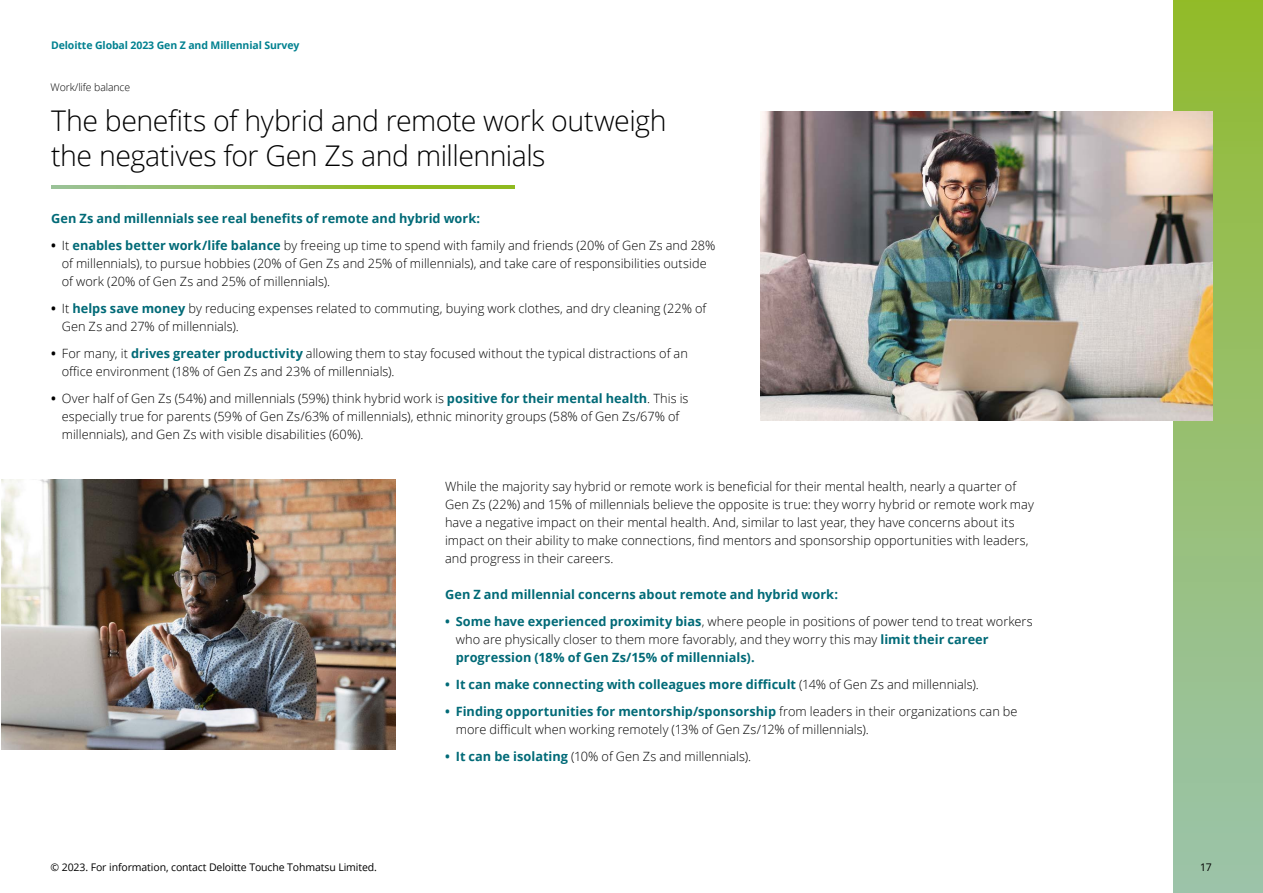
<style>
.page{position:relative;width:1263px;height:893px;background:#fff}
.page>*{position:absolute;margin:0;border:0;box-sizing:border-box;transform-origin:0 0}
.t1{font:300 28.5px/34.5px "Open Sans";letter-spacing:-.015em;color:#000}
.t2{font:300 12.75px/18px "Open Sans";letter-spacing:.005em;color:#000}
.t3{font:700 12.75px "Open Sans";color:#006a77}
.t4{font:10.5px "Open Sans";letter-spacing:-.01em;color:#000}
.t5{font:700 10.5px "Open Sans";letter-spacing:-.01em;color:#008190}
.t6{font:300 10.5px "Open Sans";letter-spacing:-.01em;color:#000}
.s1{font-weight:700}
.s2{font-weight:700;color:#006a77}
.s3{font-weight:300;color:#000}
</style>
<div class="page">
<div style="left:1173px;top:0;width:90px;height:893px;background:linear-gradient(to bottom,#93bb2f,#9cc4af)"></div>
<img style="left:761px;top:112px;width:451px;height:308px">
<svg style="left:51px;top:185px;width:464px;height:3px"></svg>
<img style="left:1px;top:479px;width:394px;height:270px">
<p class="t5" style="left:51px;top:37px;width:250px">Deloitte Global 2023 Gen Z and Millennial Survey</p>
<p class="t6" style="left:51px;top:80px;width:81px">Work/life balance</p>
<h1 class="t1" style="left:51px;top:103px;width:617px">The benefits of hybrid and remote work outweigh the negatives for Gen Zs and millennials</h1>
<p class="t3" style="left:51px;top:209px;width:431px">Gen Zs and millennials see real benefits of remote and hybrid work:</p>
<p class="t2" style="left:62px;top:236px;width:655px;text-indent:-11px"><span class="s1">•</span> It <span class="s2">enables better work/life balance</span> by freeing up time to spend with family and friends (20% of Gen Zs and 28% of millennials), to pursue hobbies (20% of Gen Zs and 25% of millennials), and take care of responsibilities outside of work (20% of Gen Zs and 25% of millennials).</p>
<p class="t2" style="left:62px;top:299px;width:646px;text-indent:-11px"><span class="s1">•</span> It <span class="s2">helps save money</span> by reducing expenses related to commuting, buying work clothes, and dry cleaning (22% of<br>Gen Zs and 27% of millennials).</p>
<p class="t2" style="left:62px;top:344px;width:628px;text-indent:-11px"><span class="s1">•</span> For many, it <span class="s2">drives greater productivity</span> allowing them to stay focused without the typical distractions of an office environment (18% of Gen Zs and 23% of millennials).</p>
<p class="t2" style="left:62px;top:389px;width:628px;text-indent:-11px"><span class="s1">•</span> Over half of Gen Zs (54%) and millennials (59%) think hybrid work is <span class="s2">positive for their mental health</span>. This is especially true for parents (59% of Gen Zs/63% of millennials), ethnic minority groups (58% of Gen Zs/67% of millennials), and Gen Zs with visible disabilities (60%).</p>
<p class="t2" style="left:445px;top:477px;width:590px">While the majority say hybrid or remote work is beneficial for their mental health, nearly a quarter of Gen Zs (22%) and 15% of millennials believe the opposite is true: they worry hybrid or remote work may have a negative impact on their mental health. And, similar to last year, they have concerns about its impact on their ability to make connections, find mentors and sponsorship opportunities with leaders, and progress in their careers.</p>
<p class="t3" style="left:445px;top:585px;width:394px">Gen Z and millennial concerns about remote and hybrid work:</p>
<p class="t2" style="left:456px;top:612px;width:578px;text-indent:-11px"><span class="s2">• Some have experienced proximity bias</span>, where people in positions of power tend to treat workers who are physically closer to them more favorably, and they worry this may <span class="s2">limit their career progression (18% of Gen Zs/15% of millennials).</span></p>
<p class="t3" style="left:445px;top:675px;width:535px">• It can make connecting with colleagues more difficult <span class="s3">(14% of Gen Zs and millennials).</span></p>
<p class="t2" style="left:456px;top:702px;width:563px;text-indent:-11px"><span class="s2">• Finding opportunities for mentorship/sponsorship</span> from leaders in their organizations can be more difficult when working remotely (13% of Gen Zs/12% of millennials).</p>
<p class="t2" style="left:445px;top:747px;width:308px"><span class="s2">• It can be isolating</span> (10% of Gen Zs and millennials).</p>
<p class="t4" style="left:51px;top:860px;width:328px">© 2023. For information, contact Deloitte Touche Tohmatsu Limited.</p>
<p class="t4" style="left:1200px;top:860px;width:13px">17</p>
</div>
